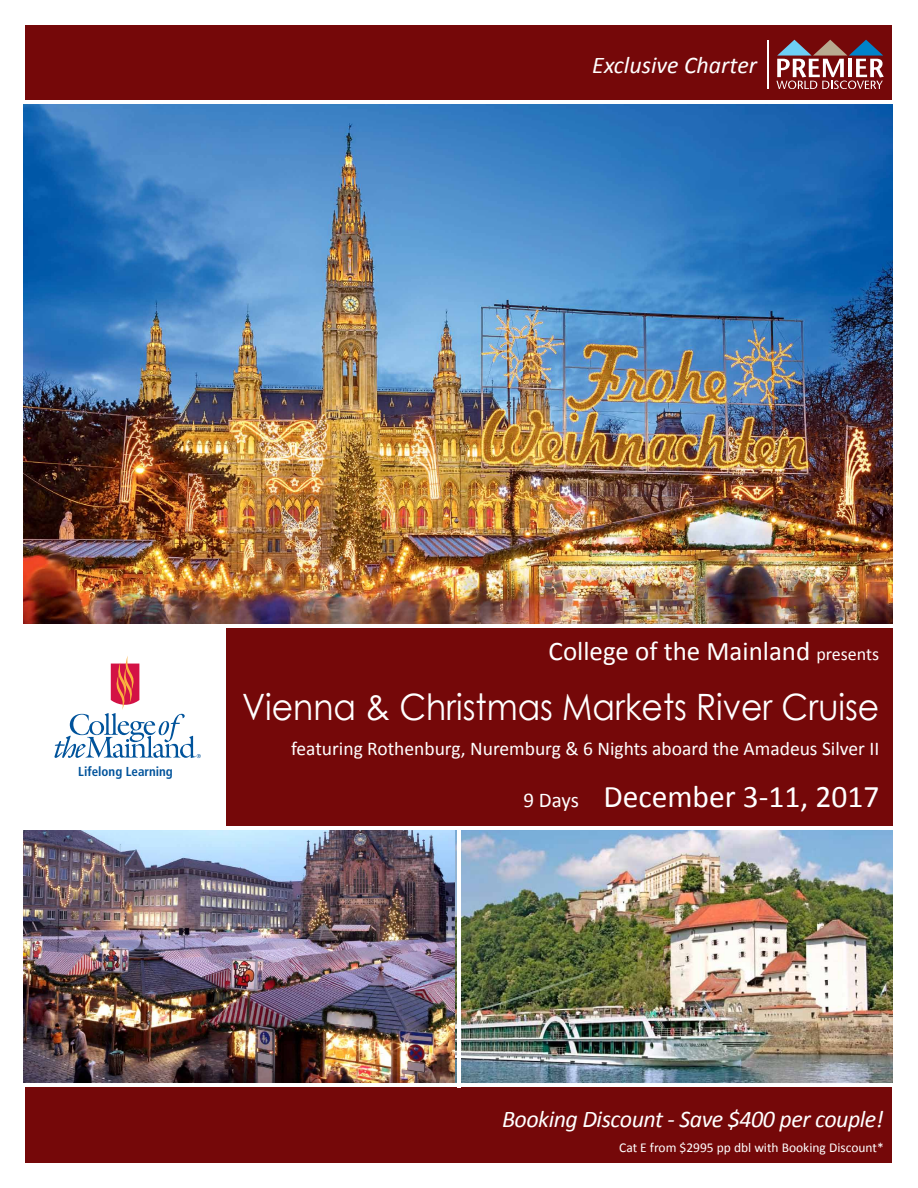
<style>
.page{position:relative;width:918px;height:1188px;background:#fff}
.page>*{position:absolute;margin:0;border:0;box-sizing:border-box;transform-origin:0 0}
.t1{font:36.3px "Century Gothic";color:#fff;scale:.91 1}
.t2{font:31.5px "Calibri";color:#fff}
.t3{font:27px "Calibri";color:#fff}
.t4{font:italic 24px "Calibri";letter-spacing:-.02em;color:#fff}
.t5{font:italic 24px "Calibri";color:#fff}
.t6{font:19.5px "Calibri";color:#fff}
.t7{font:13.5px "Calibri";color:#fff}
.t8{font:700 condensed 13.05px "Frutiger";color:#00539b}
.s1{font-size:18px}
.s2{font-size:21px}
</style>
<div class="page">
<img style="left:24px;top:830px;width:431px;height:253px">
<img style="left:455px;top:830px;width:437px;height:253px">
<img style="left:24px;top:104px;width:868px;height:520px">
<div style="left:26px;top:26px;width:866px;height:77px;background:#750809"></div>
<div style="left:25px;top:1085px;width:867px;height:77px;background:#750809"></div>
<div style="left:226px;top:628px;width:666px;height:198px;background:#750809"></div>
<hr style="left:22px;top:1084px;width:874px;height:3px;background:#fff">
<hr style="left:24px;top:100px;width:873px;height:3px;background:#fff">
<svg style="left:776px;top:40px;width:108px;height:48px"></svg>
<hr style="left:767px;top:40px;width:1px;height:48px;background:#fff">
<hr style="left:457px;top:830px;width:3px;height:257px;background:#fff">
<svg style="left:54px;top:656px;width:147px;height:102px"></svg>
<p class="t5" style="left:592px;top:49px;width:166px">Exclusive Charter</p>
<p class="t8" style="left:78px;top:764px;width:96px">Lifelong Learning</p>
<h3 class="t3" style="left:549px;top:634px;width:332px">College of the Mainland <span class="s1">presents</span></h3>
<h1 class="t1" style="left:242px;top:681px;width:702px">Vienna &amp; Christmas Markets River Cruise</h1>
<p class="t6" style="left:291px;top:736px;width:590px">featuring Rothenburg, Nuremburg &amp; 6 Nights aboard the Amadeus Silver II</p>
<h2 class="t2" style="left:523px;top:776px;width:357px"><span class="s2">9 Days</span> December 3-11, 2017</h2>
<p class="t4" style="left:502px;top:1102px;width:383px">Booking Discount - Save $400 per couple!</p>
<p class="t7" style="left:619px;top:1139px;width:266px">Cat E from $2995 pp dbl with Booking Discount*</p>
</div>
